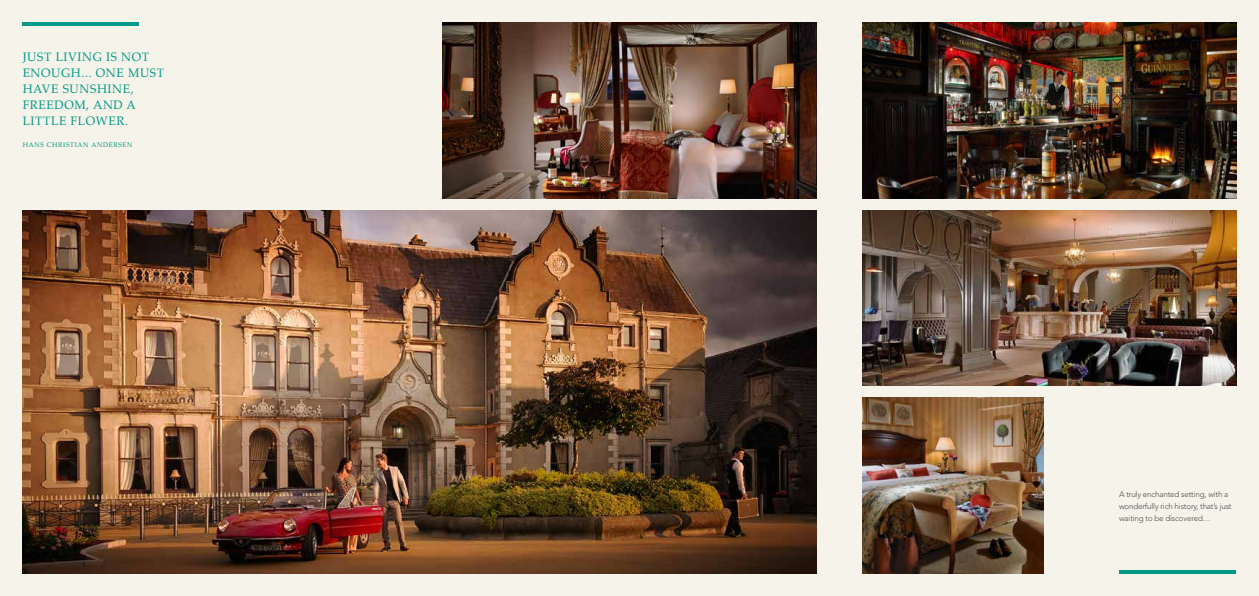
<style>
.page{position:relative;width:1259px;height:596px;background:#fff}
.page>*{position:absolute;margin:0;border:0;box-sizing:border-box;transform-origin:0 0}
.t1{font:12px/16px "Palatino";letter-spacing:.05em;color:#009987}
.t2{font:300 8px/12px "Avenir";letter-spacing:-.02em;color:#4a4a49}
.t3{font:6.5px "Palatino";letter-spacing:.1em;color:#009987}
</style>
<div class="page">
<div style="left:0;top:0;width:420px;height:595px;background:#f5f3ea"></div>
<div style="left:420px;top:0;width:428px;height:595px;background:#f5f3ea"></div>
<div style="left:839px;top:0;width:420px;height:595px;background:#f5f3ea"></div>
<img style="left:23px;top:210px;width:793px;height:363px">
<img style="left:442px;top:23px;width:374px;height:175px">
<img style="left:862px;top:210px;width:374px;height:176px">
<img style="left:862px;top:23px;width:374px;height:175px">
<svg style="left:1119px;top:570px;width:117px;height:3px"></svg>
<hr style="left:23px;top:23px;width:116px;height:3px;background:#009987">
<img style="left:862px;top:397px;width:181px;height:176px">
<h1 class="t1" style="left:23px;top:49px;width:143px">JUST LIVING IS NOT<br>ENOUGH... ONE MUST<br>HAVE SUNSHINE,<br>FREEDOM, AND A<br>LITTLE FLOWER.</h1>
<p class="t3" style="left:23px;top:139px;width:111px">HANS CHRISTIAN ANDERSEN</p>
<p class="t2" style="left:1119px;top:487px;width:114px">A truly enchanted setting, with a wonderfully rich history, that’s just waiting to be discovered…</p>
</div>
